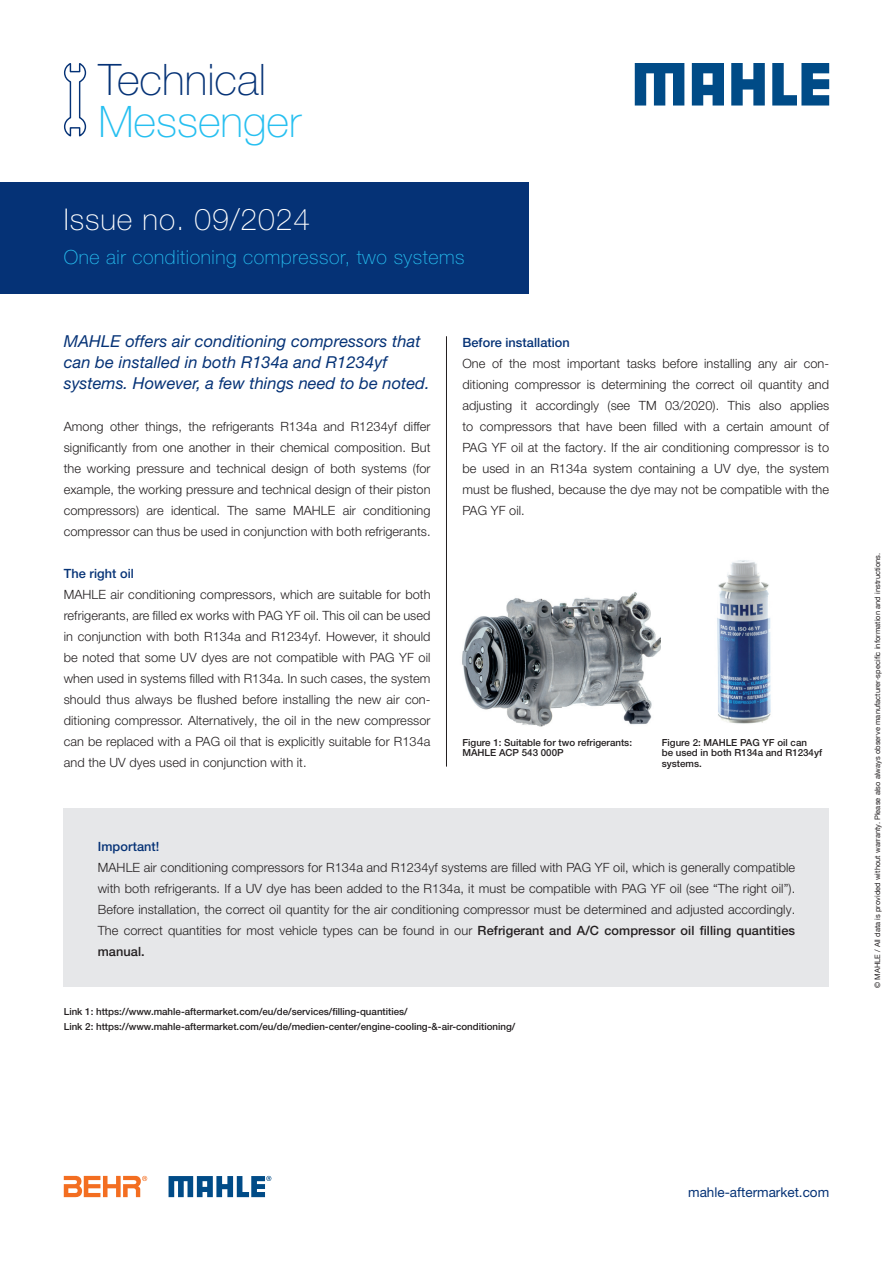
<style>
.page{position:relative;width:893px;height:1263px;background:#fff}
.page>*{position:absolute;margin:0;border:0;box-sizing:border-box;transform-origin:0 0}
.t1{font:100 43.5px "Helvetica Neue LT Pro";color:#053276}
.t2{font:100 43.5px "Helvetica Neue LT Pro";color:#26bff0}
.t3{font:100 30px "Helvetica Neue LT Pro";letter-spacing:.03em;color:#fff}
.t4{font:100 19.5px "Helvetica Neue LT Pro";letter-spacing:.03em;color:#26bff0}
.t5{font:italic 16.5px/21px "Helvetica Neue LT Pro";letter-spacing:.005em;color:#053276}
.t6{font:13.5px "Helvetica Neue LT Pro";color:#053276}
.t7{font:300 12.75px/21px "Helvetica Neue LT Pro";letter-spacing:.005em;color:#231f20;text-align:justify}
.t8{font:500 12.75px "Helvetica Neue LT Pro";letter-spacing:.005em;color:#053276}
.t9{font:500 9.75px/10.5px "Helvetica Neue LT Pro";color:#231f20}
.t10{font:7.5px "Helvetica Neue LT Com";letter-spacing:.005em;color:#231f20}
.s1{font-weight:500}
</style>
<div class="page">
<svg style="left:64px;top:63px;width:23px;height:74px"></svg>
<hr style="left:446px;top:336px;width:1px;height:431px;background:#231f20">
<div style="left:64px;top:808px;width:765px;height:179px;background:#e6e7e9"></div>
<div style="left:0;top:183px;width:529px;height:111px;background:#053276"></div>
<img style="left:462px;top:592px;width:199px;height:135px">
<img style="left:717px;top:560px;width:54px;height:164px">
<svg style="left:64px;top:1175px;width:83px;height:22px"></svg>
<svg style="left:169px;top:1176px;width:102px;height:21px"></svg>
<svg style="left:635px;top:63px;width:49px;height:43px"></svg>
<svg style="left:731px;top:63px;width:34px;height:43px"></svg>
<svg style="left:772px;top:63px;width:57px;height:43px"></svg>
<svg style="left:692px;top:63px;width:32px;height:43px"></svg>
<h1 class="t1" style="left:98px;top:53px;width:169px">Technical</h1>
<h1 class="t2" style="left:98px;top:95px;width:204px">Messenger</h1>
<h2 class="t3" style="left:64px;top:201px;width:248px">Issue no. 09/2024</h2>
<h3 class="t4" style="left:64px;top:245px;width:402px">One air conditioning compressor, two systems</h3>
<p class="t5" style="left:64px;top:330px;width:367px">MAHLE offers air conditioning compressors that can be installed in both R134a and R1234yf systems. However, a few things need to be noted.</p>
<p class="t7" style="left:64px;top:415px;width:368px">Among other things, the refrigerants R134a and R1234yf differ significantly from one another in their chemical composition. But the working pressure and technical design of both systems (for example, the working pressure and technical design of their piston compressors) are identical. The same MAHLE air conditioning compressor can thus be used in conjunction with both refrigerants.</p>
<p class="t8" style="left:64px;top:565px;width:72px">The right oil</p>
<p class="t7" style="left:64px;top:583px;width:368px">MAHLE air conditioning compressors, which are suitable for both refrigerants, are filled ex works with PAG YF oil. This oil can be used in conjunction with both R134a and R1234yf. However, it should be noted that some UV dyes are not compatible with PAG YF oil when used in systems filled with R134a. In such cases, the system should thus always be flushed before installing the new air con&shy;ditioning compressor. Alternatively, the oil in the new compressor can be replaced with a PAG oil that is explicitly suitable for R134a and the UV dyes used in conjunction with it.</p>
<p class="t8" style="left:462px;top:334px;width:109px">Before installation</p>
<p class="t7" style="left:462px;top:352px;width:368px">One of the most important tasks before installing any air con&shy;ditioning compressor is determining the correct oil quantity and adjusting it accordingly (see TM 03/2020). This also applies to compressors that have been filled with a certain amount of PAG YF oil at the factory. If the air conditioning compressor is to be used in an R134a system containing a UV dye, the system must be flushed, because the dye may not be compatible with the PAG YF oil.</p>
<p class="t9" style="left:462px;top:737px;width:171px">Figure 1: Suitable for two refrigerants:<br>MAHLE ACP 543 000P</p>
<p class="t9" style="left:662px;top:737px;width:162px">Figure 2: MAHLE PAG YF oil can<br>be used in both R134a and R1234yf systems.</p>
<p class="t8" style="left:98px;top:838px;width:63px">Important!</p>
<p class="t7" style="left:98px;top:856px;width:699px">MAHLE air conditioning compressors for R134a and R1234yf systems are filled with PAG YF oil, which is generally compatible with both refrigerants. If a UV dye has been added to the R134a, it must be compatible with PAG YF oil (see “The right oil”).<br>Before installation, the correct oil quantity for the air conditioning compressor must be determined and adjusted accordingly.<br>The correct quantities for most vehicle types can be found in our <span class="s1">Refrigerant and A/C compressor oil filling quantities manual.</span></p>
<p class="t9" style="left:64px;top:1004px;width:453px;line-height:14.7px">Link 1: https://www.mahle-aftermarket.com/eu/de/services/filling-quantities/<br>Link 2: https://www.mahle-aftermarket.com/eu/de/medien-center/engine-cooling-&amp;-air-conditioning/</p>
<p class="t10" style="left:873px;top:988px;width:437px;rotate:-90deg">© MAHLE / All data is provided without warranty. Please also always observe manufacturer-specific information and instructions.</p>
<p class="t6" style="left:688px;top:1184px;width:143px">mahle-aftermarket.com</p>
</div>
